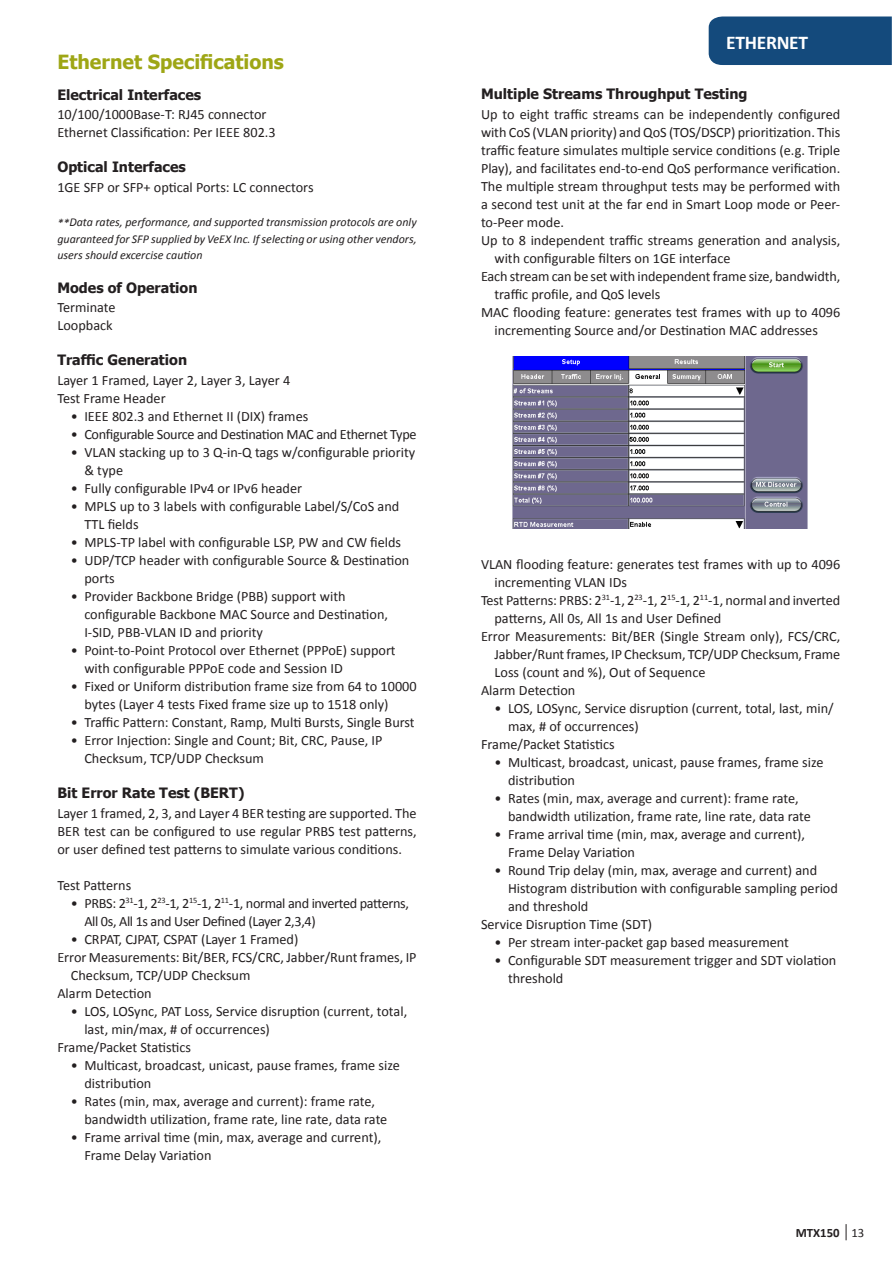
<style>
.page{position:relative;width:893px;height:1263px;background:#fff}
.page>*{position:absolute;margin:0;border:0;box-sizing:border-box;transform-origin:0 0}
.t1{font:700 19.5px "Tahoma";color:#9ea615}
.t2{font:700 19.5px "Calibri";letter-spacing:-.015em;color:#fff}
.t3{font:14.25px/18px "Calibri";color:#231f20}
.t4{font:14.25px/18px "Calibri";letter-spacing:-.025em;color:#231f20}
.t5{font:700 14.25px "Tahoma";color:#231f20}
.t6{font:700 12.75px "Calibri";color:#231f20}
.t7{font:italic 12px/16.5px "Calibri";color:#231f20;text-align:justify}
.s1{font-weight:400}
</style>
<div class="page">
<svg style="left:846px;top:1224px;width:1px;height:16px"></svg>
<div style="left:709px;top:17px;width:183px;height:48px;background:#144a7c"></div>
<img style="left:512px;top:357px;width:295px;height:172px">
<h1 class="t1" style="left:57px;top:48px;width:228px">Ethernet Specifications</h1>
<p class="t5" style="left:57px;top:84px;width:145px">Electrical Interfaces</p>
<p class="t3" style="left:57px;top:105px;width:220px">10/100/1000Base-T: RJ45 connector<br>Ethernet Classification: Per IEEE 802.3</p>
<p class="t5" style="left:57px;top:157px;width:130px">Optical Interfaces</p>
<p class="t3" style="left:57px;top:177px;width:258px">1GE SFP or SFP+ optical Ports: LC connectors</p>
<p class="t7" style="left:57px;top:213px;width:361px">**Data rates, performance, and supported transmission protocols are only guaranteed for SFP supplied by VeEX Inc. If selecting or using other vendors, users should excercise caution</p>
<p class="t5" style="left:57px;top:278px;width:142px">Modes of Operation</p>
<p class="t3" style="left:57px;top:298px;width:60px">Terminate<br>Loopback</p>
<p class="t5" style="left:57px;top:350px;width:131px">Traffic Generation</p>
<p class="t3" style="left:57px;top:371px;width:234px">Layer 1 Framed, Layer 2, Layer 3, Layer 4<br>Test Frame Header</p>
<p class="t3" style="left:71px;top:407px;width:239px">• IEEE 802.3 and Ethernet II (DIX) frames</p>
<p class="t4" style="left:71px;top:425px;width:347px">• Configurable Source and Destination MAC and Ethernet Type</p>
<p class="t3" style="left:84px;top:443px;width:332px;text-indent:-14px">• VLAN stacking up to 3 Q-in-Q tags w/configurable priority &amp; type</p>
<p class="t3" style="left:71px;top:479px;width:233px">• Fully configurable IPv4 or IPv6 header</p>
<p class="t3" style="left:84px;top:497px;width:316px;text-indent:-14px">• MPLS up to 3 labels with configurable Label/S/CoS and<br>TTL fields</p>
<p class="t3" style="left:71px;top:533px;width:332px">• MPLS-TP label with configurable LSP, PW and CW fields</p>
<p class="t3" style="left:84px;top:551px;width:327px;text-indent:-14px">• UDP/TCP header with configurable Source &amp; Destination ports</p>
<p class="t3" style="left:84px;top:587px;width:305px;text-indent:-14px">• Provider Backbone Bridge (PBB) support with configurable Backbone MAC Source and Destination,<br>I-SID, PBB-VLAN ID and priority</p>
<p class="t3" style="left:84px;top:641px;width:313px;text-indent:-14px">• Point-to-Point Protocol over Ethernet (PPPoE) support with configurable PPPoE code and Session ID</p>
<p class="t3" style="left:84px;top:677px;width:334px;text-indent:-14px">• Fixed or Uniform distribution frame size from 64 to 10000 bytes (Layer 4 tests Fixed frame size up to 1518 only)</p>
<p class="t3" style="left:71px;top:713px;width:345px">• Traffic Pattern: Constant, Ramp, Multi Bursts, Single Burst</p>
<p class="t3" style="left:84px;top:731px;width:300px;text-indent:-14px">• Error Injection: Single and Count; Bit, CRC, Pause, IP<br>Checksum, TCP/UDP Checksum</p>
<p class="t5" style="left:57px;top:783px;width:189px">Bit Error Rate Test (BERT)</p>
<p class="t3" style="left:57px;top:803px;width:361px;text-align:justify">Layer 1 framed, 2, 3, and Layer 4 BER testing are supported. The BER test can be configured to use regular PRBS test patterns, or user defined test patterns to simulate various conditions.</p>
<p class="t3" style="left:57px;top:875px;width:75px">Test Patterns</p>
<p class="t4" style="left:84px;top:893px;width:326px;text-indent:-14px">• PRBS: 2<sup>31</sup>-1, 2<sup>23</sup>-1, 2<sup>15</sup>-1, 2<sup>11</sup>-1, normal and inverted patterns,<br>All 0s, All 1s and User Defined (Layer 2,3,4)</p>
<p class="t3" style="left:71px;top:929px;width:229px">• CRPAT, CJPAT, CSPAT (Layer 1 Framed)</p>
<p class="t3" style="left:57px;top:947px;width:361px">Error Measurements: Bit/BER, FCS/CRC, Jabber/Runt frames, IP</p>
<p class="t3" style="left:71px;top:965px;width:181px">Checksum, TCP/UDP Checksum</p>
<p class="t3" style="left:57px;top:983px;width:96px">Alarm Detection</p>
<p class="t3" style="left:71px;top:1001px;width:338px">• LOS, LOSync, PAT Loss, Service disruption (current, total,</p>
<p class="t3" style="left:84px;top:1019px;width:187px">last, min/max, # of occurrences)</p>
<p class="t3" style="left:57px;top:1037px;width:135px">Frame/Packet Statistics</p>
<p class="t3" style="left:84px;top:1055px;width:317px;text-indent:-14px">• Multicast, broadcast, unicast, pause frames, frame size distribution</p>
<p class="t3" style="left:84px;top:1091px;width:304px;text-indent:-14px">• Rates (min, max, average and current): frame rate, bandwidth utilization, frame rate, line rate, data rate</p>
<p class="t3" style="left:84px;top:1127px;width:298px;text-indent:-14px">• Frame arrival time (min, max, average and current),<br>Frame Delay Variation</p>
<h1 class="t2" style="left:726px;top:29px;width:83px">ETHERNET</h1>
<p class="t5" style="left:481px;top:84px;width:268px">Multiple Streams Throughput Testing</p>
<p class="t3" style="left:481px;top:104px;width:361px">Up to eight traffic streams can be independently configured</p>
<p class="t3" style="left:481px;top:122px;width:361px">with CoS (VLAN priority) and QoS (TOS/DSCP) prioritization. This</p>
<p class="t3" style="left:481px;top:140px;width:361px">traffic feature simulates multiple service conditions (e.g. Triple</p>
<p class="t3" style="left:481px;top:158px;width:361px">Play), and facilitates end-to-end QoS performance verification.</p>
<p class="t3" style="left:481px;top:176px;width:361px">The multiple stream throughput tests may be performed with</p>
<p class="t3" style="left:481px;top:194px;width:361px">a second test unit at the far end in Smart Loop mode or Peer-</p>
<p class="t3" style="left:481px;top:212px;width:85px">to-Peer mode.</p>
<p class="t3" style="left:481px;top:230px;width:361px">Up to 8 independent traffic streams generation and analysis,</p>
<p class="t3" style="left:494px;top:248px;width:238px">with configurable filters on 1GE interface</p>
<p class="t3" style="left:481px;top:266px;width:361px">Each stream can be set with independent frame size, bandwidth,</p>
<p class="t3" style="left:494px;top:284px;width:167px">traffic profile, and QoS levels</p>
<p class="t3" style="left:481px;top:302px;width:361px">MAC flooding feature: generates test frames with up to 4096</p>
<p class="t3" style="left:494px;top:320px;width:325px">incrementing Source and/or Destination MAC addresses</p>
<p class="t3" style="left:481px;top:555px;width:361px">VLAN flooding feature: generates test frames with up to 4096</p>
<p class="t3" style="left:494px;top:573px;width:134px">incrementing VLAN IDs</p>
<p class="t3" style="left:481px;top:591px;width:361px">Test Patterns: PRBS: 2<sup>31</sup>-1, 2<sup>23</sup>-1, 2<sup>15</sup>-1, 2<sup>11</sup>-1, normal and inverted</p>
<p class="t3" style="left:494px;top:609px;width:228px">patterns, All 0s, All 1s and User Defined</p>
<p class="t3" style="left:481px;top:627px;width:361px">Error Measurements: Bit/BER (Single Stream only), FCS/CRC,</p>
<p class="t3" style="left:494px;top:645px;width:347px">Jabber/Runt frames, IP Checksum, TCP/UDP Checksum, Frame</p>
<p class="t3" style="left:494px;top:663px;width:213px">Loss (count and %), Out of Sequence</p>
<p class="t3" style="left:481px;top:681px;width:96px">Alarm Detection</p>
<p class="t3" style="left:494px;top:699px;width:341px">• LOS, LOSync, Service disruption (current, total, last, min/</p>
<p class="t3" style="left:508px;top:717px;width:132px">max, # of occurrences)</p>
<p class="t3" style="left:481px;top:735px;width:135px">Frame/Packet Statistics</p>
<p class="t3" style="left:508px;top:753px;width:317px;text-indent:-14px">• Multicast, broadcast, unicast, pause frames, frame size distribution</p>
<p class="t3" style="left:508px;top:789px;width:304px;text-indent:-14px">• Rates (min, max, average and current): frame rate, bandwidth utilization, frame rate, line rate, data rate</p>
<p class="t3" style="left:508px;top:825px;width:298px;text-indent:-14px">• Frame arrival time (min, max, average and current),<br>Frame Delay Variation</p>
<p class="t3" style="left:494px;top:861px;width:324px">• Round Trip delay (min, max, average and current) and</p>
<p class="t3" style="left:508px;top:879px;width:331px">Histogram distribution with configurable sampling period</p>
<p class="t3" style="left:508px;top:897px;width:82px">and threshold</p>
<p class="t3" style="left:481px;top:915px;width:173px">Service Disruption Time (SDT)</p>
<p class="t3" style="left:494px;top:933px;width:296px">• Per stream inter-packet gap based measurement</p>
<p class="t3" style="left:508px;top:951px;width:330px;text-indent:-14px">• Configurable SDT measurement trigger and SDT violation threshold</p>
<p class="t6" style="left:796px;top:1223px;width:70px">MTX150 <span class="s1">13</span></p>
</div>
